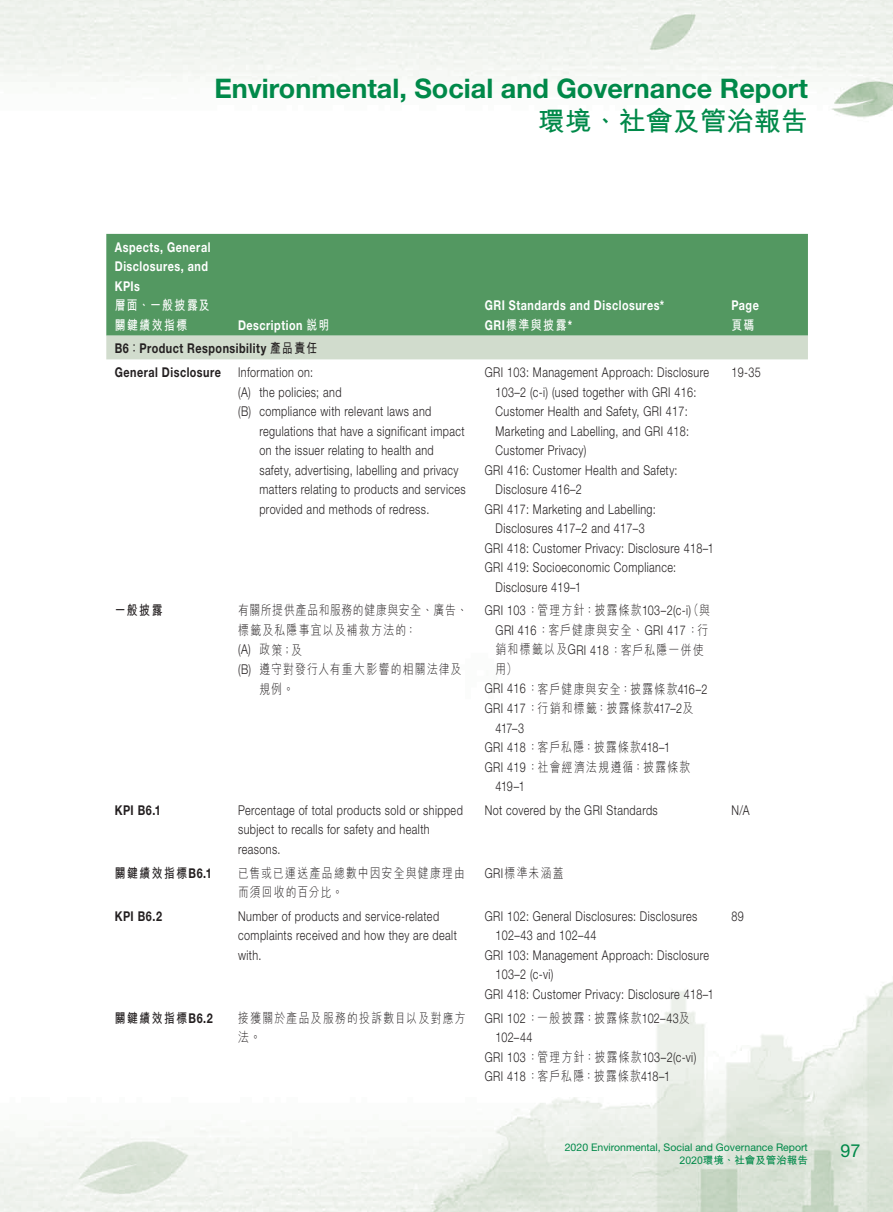
<style>
.page{position:relative;width:893px;height:1212px;background:#fff}
.page>*{position:absolute;margin:0;border:0;box-sizing:border-box;transform-origin:0 0}
.t1{font:700 27px "Helvetica Neue LT Std";color:#008949}
.t2{font:27px "M Hei HK Bold E Ten B5 H";color:#008949}
.t3{font:18px "Helvetica Neue LT Std";color:#008949}
.t4{font:300 13.5px/19.5px "Helvetica Neue LT Std";letter-spacing:.035em;color:#231f20;scale:.8 1}
.t5{font:13.5px/19.5px "M Hei HK Light E Ten B5 H";letter-spacing:.115em;color:#231f20;scale:.8 1}
.t6{font:700 13.5px/19.5px "Helvetica Neue LT Std";letter-spacing:.05em;color:#fff;scale:.8 1}
.t7{font:700 13.5px/23.7px "Helvetica Neue LT Std";letter-spacing:.045em;color:#231f20;scale:.8 1}
.t8{font:300 13.5px/19.5px "Helvetica Neue LT Std";color:#231f20;scale:.8 1}
.t9{font:13.5px/19.5px "M Hei HK Bold E Ten B5 H";letter-spacing:.135em;color:#fff;scale:.8 1}
.t10{font:13.5px "M Hei HK Bold E Ten B5 H";letter-spacing:.135em;color:#231f20;scale:.8 1}
.t11{font:13.5px "M Hei HK Light E Ten B5 H";letter-spacing:.065em;color:#231f20;scale:.8 1}
.t12{font:10.5px "Helvetica Neue LT Std";color:#008949}
.t13{font:10.5px "M Hei HK Bold E Ten B5 H";color:#008949}
.s1{font-family:"M Hei HK Bold E Ten B5 H";font-weight:400}
.s2{font-family:"Helvetica Neue LT Std";font-weight:300}
.s3{font-family:"Helvetica Neue LT Std";font-weight:700}
.s4{font-family:"M Hei HK Light E Ten B5 H";font-weight:400}
</style>
<div class="page">
<img style="left:0;top:0;width:893px;height:1212px">
<div style="left:106px;top:234px;width:702px;height:102px;background:#539861"></div>
<div style="left:106px;top:336px;width:702px;height:23px;background:#d1dccd"></div>
<h1 class="t1" style="left:214px;top:78px;width:595px">Environmental, Social and Governance Report</h1>
<h1 class="t2" style="left:538px;top:111px;width:271px">環境、社會及管治報告</h1>
<p class="t6" style="left:115px;top:239px;width:121px">Aspects, General<br>Disclosures, and<br>KPIs</p>
<p class="t9" style="left:115px;top:297px;width:120px">層面、一般披露及關鍵績效指標</p>
<p class="t6" style="left:238px;top:317px;width:115px">Description <span class="s1">說明</span></p>
<p class="t7" style="left:115px;top:338px;width:254px">B6<span class="s1">：</span>Product Responsibility <span class="s1">產品責任<br></span>General Disclosure</p>
<p class="t4" style="left:238px;top:364px;width:95px">Information on:</p>
<p class="t4" style="left:238px;top:384px;width:131px">(A) the policies; and</p>
<p class="t4" style="left:238px;top:403px;width:243px">(B) compliance with relevant laws and</p>
<p class="t4" style="left:259px;top:423px;width:258px">regulations that have a significant impact</p>
<p class="t4" style="left:259px;top:442px;width:220px">on the issuer relating to health and</p>
<p class="t4" style="left:259px;top:462px;width:250px">safety, advertising, labelling and privacy</p>
<p class="t4" style="left:259px;top:481px;width:259px">matters relating to products and services</p>
<p class="t4" style="left:259px;top:501px;width:214px">provided and methods of redress.</p>
<p class="t10" style="left:115px;top:605px;width:61px">一般披露</p>
<p class="t11" style="left:238px;top:605px;width:288px">有關所提供產品和服務的健康與安全、廣告、</p>
<p class="t5" style="left:238px;top:622px;width:224px">標籤及私隱事宜以及補救方法的：</p>
<p class="t5" style="left:238px;top:641px;width:81px"><span class="s2">(A)</span> 政策；及</p>
<p class="t5" style="left:238px;top:661px;width:281px"><span class="s2">(B)</span> 遵守對發行人有重大影響的相關法律及</p>
<p class="t5" style="left:259px;top:680px;width:45px">規例。</p>
<p class="t6" style="left:485px;top:297px;width:226px">GRI Standards and Disclosures*</p>
<p class="t9" style="left:485px;top:317px;width:111px"><span class="s3">GRI</span>標準與披露<span class="s3">*</span></p>
<p class="t4" style="left:485px;top:364px;width:282px">GRI 103: Management Approach: Disclosure</p>
<p class="t4" style="left:496px;top:384px;width:252px">103–2 (c-i) (used together with GRI 416:</p>
<p class="t4" style="left:496px;top:403px;width:242px">Customer Health and Safety, GRI 417:</p>
<p class="t4" style="left:496px;top:423px;width:243px">Marketing and Labelling, and GRI 418:</p>
<p class="t4" style="left:496px;top:442px;width:115px">Customer Privacy)</p>
<p class="t4" style="left:485px;top:462px;width:243px">GRI 416: Customer Health and Safety:</p>
<p class="t4" style="left:496px;top:481px;width:110px">Disclosure 416–2</p>
<p class="t4" style="left:485px;top:501px;width:215px">GRI 417: Marketing and Labelling:</p>
<p class="t4" style="left:496px;top:520px;width:188px">Disclosures 417–2 and 417–3</p>
<p class="t4" style="left:485px;top:540px;width:288px">GRI 418: Customer Privacy: Disclosure 418–1</p>
<p class="t4" style="left:485px;top:559px;width:241px">GRI 419: Socioeconomic Compliance:</p>
<p class="t4" style="left:496px;top:579px;width:109px">Disclosure 419–1</p>
<p class="t4" style="left:485px;top:602px;width:283px;text-align:right">GRI 103<span class="s4">：管理方針：披露條款</span>103–2(c-i)<span class="s4">（與<br></span>GRI 416<span class="s4">：客戶健康與安全、</span>GRI 417<span class="s4">：行</span></p>
<p class="t5" style="left:496px;top:641px;width:262px">銷和標籤以及<span class="s2">GRI 418</span>：客戶私隱一併使</p>
<p class="t5" style="left:496px;top:661px;width:28px">用）</p>
<p class="t5" style="left:485px;top:680px;width:280px"><span class="s2">GRI 416</span>：客戶健康與安全：披露條款<span class="s2">416–2</span></p>
<p class="t5" style="left:485px;top:700px;width:262px"><span class="s2">GRI 417</span>：行銷和標籤：披露條款<span class="s2">417–2</span>及</p>
<p class="t8" style="left:485px;top:719px;width:233px;text-indent:11px">417–3<br>GRI 418<span class="s4">：客戶私隱：披露條款</span>418–1</p>
<p class="t5" style="left:485px;top:758px;width:258px"><span class="s2">GRI 419</span>：社會經濟法規遵循：披露條款</p>
<p class="t4" style="left:496px;top:778px;width:38px">419–1</p>
<p class="t6" style="left:731px;top:297px;width:36px">Page</p>
<p class="t9" style="left:731px;top:317px;width:30px">頁碼</p>
<p class="t4" style="left:731px;top:364px;width:38px">19-35</p>
<p class="t7" style="left:115px;top:800px;width:59px">KPI B6.1</p>
<p class="t4" style="left:238px;top:802px;width:282px">Percentage of total products sold or shipped subject to recalls for safety and health reasons.</p>
<p class="t4" style="left:485px;top:802px;width:218px">Not covered by the GRI Standards</p>
<p class="t4" style="left:731px;top:802px;width:24px">N/A</p>
<p class="t10" style="left:115px;top:867px;width:123px">關鍵績效指標<span class="s3">B6.1</span></p>
<p class="t5" style="left:238px;top:864px;width:285px">已售或已運送產品總數中因安全與健康理由而須回收的百分比。</p>
<p class="t5" style="left:485px;top:864px;width:100px"><span class="s2">GRI</span>標準未涵蓋</p>
<p class="t7" style="left:115px;top:906px;width:61px">KPI B6.2</p>
<p class="t4" style="left:238px;top:908px;width:275px">Number of products and service-related complaints received and how they are dealt with.</p>
<p class="t4" style="left:485px;top:908px;width:267px">GRI 102: General Disclosures: Disclosures</p>
<p class="t4" style="left:731px;top:908px;width:17px">89</p>
<p class="t4" style="left:496px;top:927px;width:128px">102–43 and 102–44</p>
<p class="t4" style="left:485px;top:947px;width:282px">GRI 103: Management Approach: Disclosure</p>
<p class="t4" style="left:496px;top:966px;width:74px">103–2 (c-vi)</p>
<p class="t4" style="left:485px;top:986px;width:288px">GRI 418: Customer Privacy: Disclosure 418–1</p>
<p class="t10" style="left:115px;top:1012px;width:124px">關鍵績效指標<span class="s3">B6.2</span></p>
<p class="t5" style="left:238px;top:1009px;width:286px">接獲關於產品及服務的投訴數目以及對應方法。</p>
<p class="t4" style="left:485px;top:1009px;width:258px">GRI 102<span class="s4">：一般披露：披露條款</span>102–43<span class="s4">及</span></p>
<p class="t4" style="left:496px;top:1029px;width:47px">102–44</p>
<p class="t4" style="left:485px;top:1048px;width:266px">GRI 103<span class="s4">：管理方針：披露條款</span>103–2(c-vi)</p>
<p class="t4" style="left:485px;top:1068px;width:233px">GRI 418<span class="s4">：客戶私隱：披露條款</span>418–1</p>
<p class="t12" style="left:565px;top:1144px;width:245px">2020 Environmental, Social and Governance Report</p>
<p class="t13" style="left:680px;top:1156px;width:130px">2020環境、社會及管治報告</p>
<h2 class="t3" style="left:840px;top:1143px;width:22px">97</h2>
</div>
